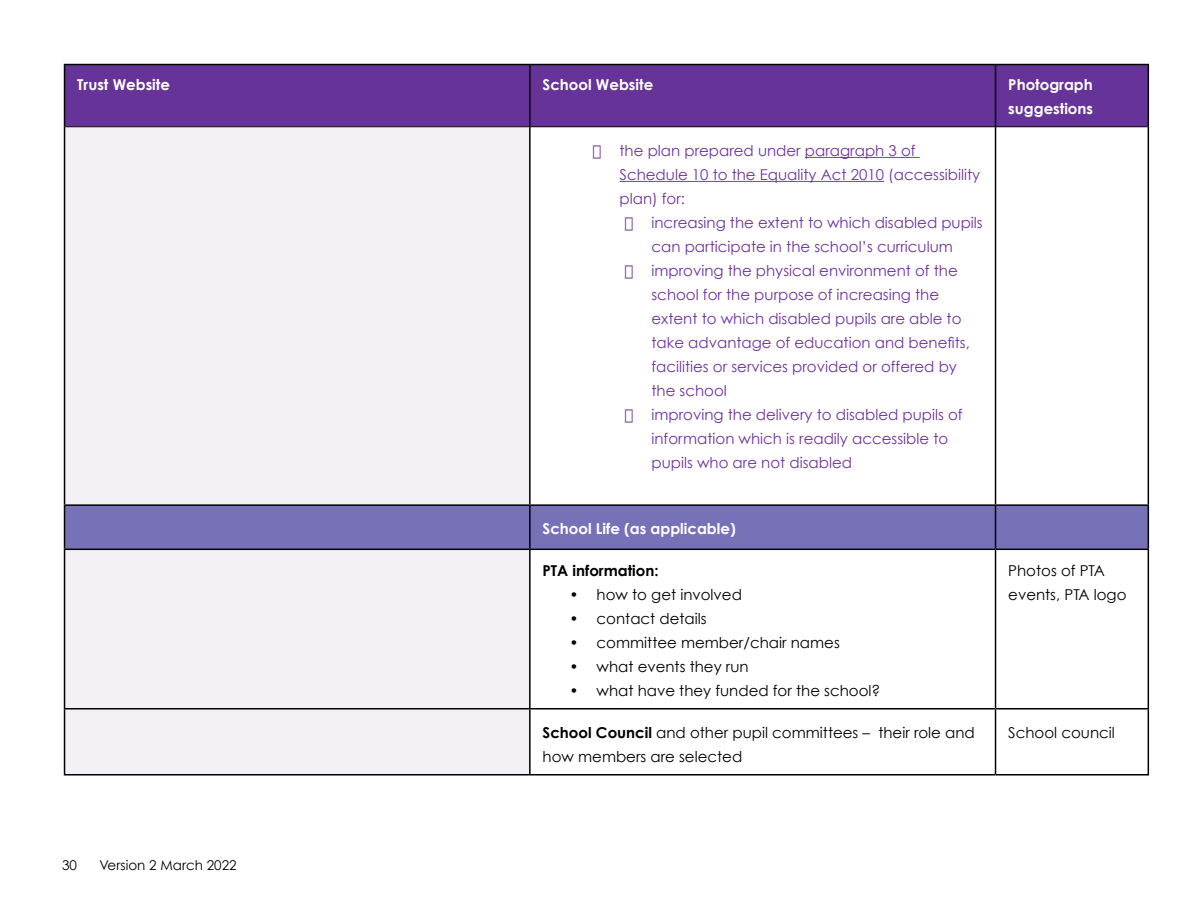
<style>
.page{position:relative;width:1200px;height:900px;background:#fff}
.page>*{position:absolute;margin:0;border:0;box-sizing:border-box;transform-origin:0 0}
.t1{font:15px/24px "Century Gothic";color:#7030a0}
.t2{font:15px/24px "Century Gothic";color:#000}
.t3{font:700 15px/24px "Century Gothic";color:#fff}
.t4{font:700 15px "Century Gothic";color:#000}
.t5{font:13.5px "Century Gothic";color:#000}
.s1{font-weight:700}
</style>
<div class="page">
<div style="left:65px;top:65px;width:1083px;height:61px;background:#639"></div>
<div style="left:65px;top:127px;width:464px;height:647px;background:#f3f1f6"></div>
<div style="left:65px;top:506px;width:1083px;height:43px;background:#7771b7"></div>
<hr style="left:64px;top:64px;width:466px;height:1px;background:#000">
<hr style="left:64px;top:65px;width:1px;height:62px;background:#000">
<hr style="left:530px;top:64px;width:466px;height:1px;background:#000">
<hr style="left:529px;top:65px;width:2px;height:61px;background:#000">
<hr style="left:996px;top:64px;width:153px;height:1px;background:#000">
<hr style="left:995px;top:65px;width:1px;height:61px;background:#000">
<hr style="left:1148px;top:65px;width:1px;height:62px;background:#000">
<hr style="left:64px;top:127px;width:1px;height:377px;background:#000">
<hr style="left:529px;top:127px;width:2px;height:377px;background:#000">
<hr style="left:995px;top:127px;width:1px;height:377px;background:#000">
<hr style="left:1148px;top:127px;width:1px;height:377px;background:#000">
<hr style="left:64px;top:504px;width:466px;height:2px;background:#000">
<hr style="left:64px;top:506px;width:1px;height:43px;background:#000">
<hr style="left:530px;top:504px;width:466px;height:2px;background:#000">
<hr style="left:529px;top:506px;width:2px;height:43px;background:#000">
<hr style="left:996px;top:504px;width:153px;height:2px;background:#000">
<hr style="left:995px;top:506px;width:1px;height:43px;background:#000">
<hr style="left:1148px;top:506px;width:1px;height:43px;background:#000">
<hr style="left:64px;top:549px;width:466px;height:1px;background:#000">
<hr style="left:64px;top:550px;width:1px;height:158px;background:#000">
<hr style="left:530px;top:549px;width:466px;height:1px;background:#000">
<hr style="left:529px;top:550px;width:2px;height:158px;background:#000">
<hr style="left:996px;top:549px;width:153px;height:1px;background:#000">
<hr style="left:995px;top:550px;width:1px;height:158px;background:#000">
<hr style="left:1148px;top:550px;width:1px;height:158px;background:#000">
<hr style="left:64px;top:708px;width:466px;height:2px;background:#000">
<hr style="left:64px;top:710px;width:1px;height:64px;background:#000">
<hr style="left:530px;top:708px;width:466px;height:2px;background:#000">
<hr style="left:529px;top:710px;width:2px;height:64px;background:#000">
<hr style="left:996px;top:708px;width:153px;height:2px;background:#000">
<hr style="left:995px;top:710px;width:1px;height:64px;background:#000">
<hr style="left:1148px;top:710px;width:1px;height:64px;background:#000">
<hr style="left:64px;top:774px;width:466px;height:2px;background:#000">
<hr style="left:530px;top:774px;width:466px;height:2px;background:#000">
<hr style="left:996px;top:774px;width:153px;height:2px;background:#000">
<hr style="left:65px;top:126px;width:465px;height:1px;background:#000">
<hr style="left:530px;top:126px;width:466px;height:1px;background:#000">
<hr style="left:996px;top:126px;width:152px;height:1px;background:#000">
<hr style="left:805px;top:157px;width:115px;height:1px;background:#5855a1">
<hr style="left:620px;top:181px;width:264px;height:1px;background:#5855a1">
<p class="t3" style="left:77px;top:72px;width:94px">Trust Website</p>
<p class="t3" style="left:543px;top:72px;width:112px">School Website</p>
<p class="t3" style="left:1008px;top:72px;width:86px">Photograph suggestions</p>
<p class="t1" style="left:620px;top:138px;width:362px;text-indent:-27px">• the plan prepared under paragraph 3 of<br>Schedule 10 to the Equality Act 2010 (accessibility plan) for:</p>
<p class="t1" style="left:624px;top:210px;width:360px;text-align:center">• increasing the extent to which disabled pupils can participate in the school’s curriculum</p>
<p class="t1" style="left:651px;top:258px;width:320px;text-indent:-27px">• improving the physical environment of the school for the purpose of increasing the extent to which disabled pupils are able to take advantage of education and benefits, facilities or services provided or offered by the school</p>
<p class="t1" style="left:651px;top:402px;width:313px;text-indent:-27px">• improving the delivery to disabled pupils of information which is readily accessible to pupils who are not disabled</p>
<p class="t3" style="left:543px;top:516px;width:195px">School Life (as applicable)</p>
<p class="t4" style="left:543px;top:561px;width:118px">PTA information:</p>
<p class="t2" style="left:570px;top:582px;width:174px">• how to get involved</p>
<p class="t2" style="left:570px;top:606px;width:139px">• contact details</p>
<p class="t2" style="left:570px;top:630px;width:272px">• committee member/chair names</p>
<p class="t2" style="left:570px;top:654px;width:181px">• what events they run</p>
<p class="t2" style="left:570px;top:678px;width:312px">• what have they funded for the school?</p>
<p class="t2" style="left:1008px;top:558px;width:120px">Photos of PTA events, PTA logo</p>
<p class="t5" style="left:62px;top:857px;width:16px">30</p>
<p class="t5" style="left:100px;top:857px;width:139px">Version 2 March 2022</p>
<p class="t2" style="left:543px;top:720px;width:434px"><span class="s1">School Council</span> and other pupil committees – their role and how members are selected</p>
<p class="t2" style="left:1008px;top:720px;width:108px">School council</p>
</div>
